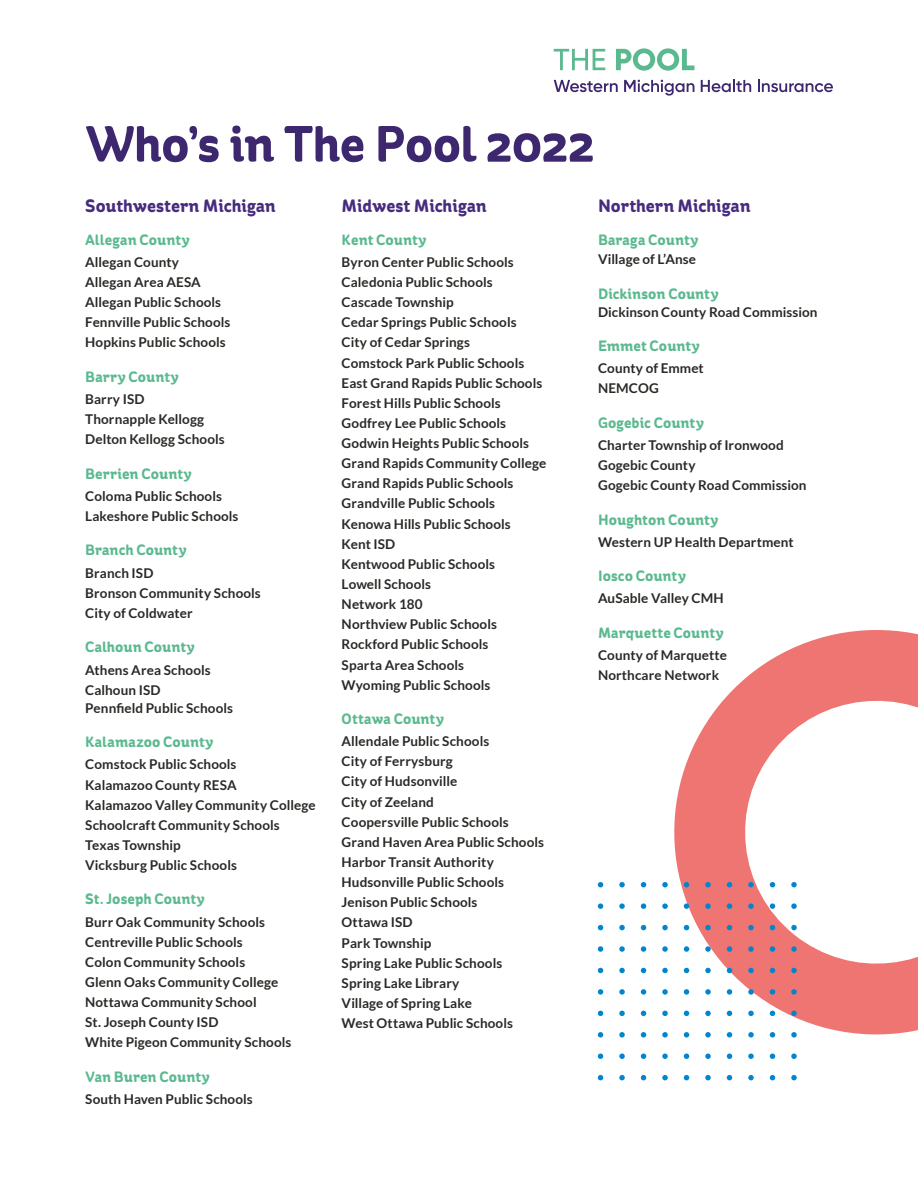
<style>
.page{position:relative;width:918px;height:1188px;background:#fff}
.page>*{position:absolute;margin:0;border:0;box-sizing:border-box;transform-origin:0 0}
.t1{font:700 51px "St Ryde";letter-spacing:-.01em;color:#3d276e}
.t2{font:700 18px "St Ryde";letter-spacing:-.005em;color:#472c7e}
.t3{font:700 15px "St Ryde";letter-spacing:.005em;color:#5bb98f}
.t4{font:700 13.5px/20.1px "Lato";letter-spacing:.005em;color:#292a26}
</style>
<div class="page">
<svg style="left:554px;top:80px;width:64px;height:12px"></svg>
<svg style="left:624px;top:80px;width:70px;height:16px"></svg>
<svg style="left:701px;top:79px;width:50px;height:13px"></svg>
<svg style="left:758px;top:80px;width:75px;height:12px"></svg>
<svg style="left:554px;top:49px;width:51px;height:21px"></svg>
<svg style="left:616px;top:48px;width:78px;height:23px"></svg>
<svg style="left:663px;top:630px;width:255px;height:427px"></svg>
<svg style="left:598px;top:882px;width:5px;height:5px"></svg>
<svg style="left:619px;top:882px;width:6px;height:5px"></svg>
<svg style="left:641px;top:882px;width:5px;height:5px"></svg>
<svg style="left:662px;top:882px;width:6px;height:5px"></svg>
<svg style="left:684px;top:882px;width:5px;height:5px"></svg>
<svg style="left:705px;top:882px;width:6px;height:5px"></svg>
<svg style="left:727px;top:882px;width:5px;height:5px"></svg>
<svg style="left:748px;top:882px;width:6px;height:5px"></svg>
<svg style="left:770px;top:882px;width:5px;height:5px"></svg>
<svg style="left:791px;top:882px;width:6px;height:5px"></svg>
<svg style="left:598px;top:903px;width:5px;height:6px"></svg>
<svg style="left:619px;top:903px;width:6px;height:6px"></svg>
<svg style="left:641px;top:903px;width:5px;height:6px"></svg>
<svg style="left:662px;top:903px;width:6px;height:6px"></svg>
<svg style="left:684px;top:903px;width:5px;height:6px"></svg>
<svg style="left:705px;top:903px;width:6px;height:6px"></svg>
<svg style="left:727px;top:903px;width:5px;height:6px"></svg>
<svg style="left:748px;top:903px;width:6px;height:6px"></svg>
<svg style="left:770px;top:903px;width:5px;height:6px"></svg>
<svg style="left:791px;top:903px;width:6px;height:6px"></svg>
<svg style="left:598px;top:925px;width:5px;height:5px"></svg>
<svg style="left:619px;top:925px;width:6px;height:5px"></svg>
<svg style="left:641px;top:925px;width:5px;height:5px"></svg>
<svg style="left:662px;top:925px;width:6px;height:5px"></svg>
<svg style="left:684px;top:925px;width:5px;height:5px"></svg>
<svg style="left:705px;top:925px;width:6px;height:5px"></svg>
<svg style="left:727px;top:925px;width:5px;height:5px"></svg>
<svg style="left:748px;top:925px;width:6px;height:5px"></svg>
<svg style="left:770px;top:925px;width:5px;height:5px"></svg>
<svg style="left:791px;top:925px;width:6px;height:5px"></svg>
<svg style="left:598px;top:946px;width:5px;height:6px"></svg>
<svg style="left:619px;top:946px;width:6px;height:6px"></svg>
<svg style="left:641px;top:946px;width:5px;height:6px"></svg>
<svg style="left:662px;top:946px;width:6px;height:6px"></svg>
<svg style="left:684px;top:946px;width:5px;height:6px"></svg>
<svg style="left:705px;top:946px;width:6px;height:6px"></svg>
<svg style="left:727px;top:946px;width:5px;height:6px"></svg>
<svg style="left:748px;top:946px;width:6px;height:6px"></svg>
<svg style="left:770px;top:946px;width:5px;height:6px"></svg>
<svg style="left:791px;top:946px;width:6px;height:6px"></svg>
<svg style="left:598px;top:968px;width:5px;height:5px"></svg>
<svg style="left:619px;top:968px;width:6px;height:5px"></svg>
<svg style="left:641px;top:968px;width:5px;height:5px"></svg>
<svg style="left:662px;top:968px;width:6px;height:5px"></svg>
<svg style="left:684px;top:968px;width:5px;height:5px"></svg>
<svg style="left:705px;top:968px;width:6px;height:5px"></svg>
<svg style="left:727px;top:968px;width:5px;height:5px"></svg>
<svg style="left:748px;top:968px;width:6px;height:5px"></svg>
<svg style="left:770px;top:968px;width:5px;height:5px"></svg>
<svg style="left:791px;top:968px;width:6px;height:5px"></svg>
<svg style="left:598px;top:989px;width:5px;height:6px"></svg>
<svg style="left:619px;top:989px;width:6px;height:6px"></svg>
<svg style="left:641px;top:989px;width:5px;height:6px"></svg>
<svg style="left:662px;top:989px;width:6px;height:6px"></svg>
<svg style="left:684px;top:989px;width:5px;height:6px"></svg>
<svg style="left:705px;top:989px;width:6px;height:6px"></svg>
<svg style="left:727px;top:989px;width:5px;height:6px"></svg>
<svg style="left:748px;top:989px;width:6px;height:6px"></svg>
<svg style="left:770px;top:989px;width:5px;height:6px"></svg>
<svg style="left:791px;top:989px;width:6px;height:6px"></svg>
<svg style="left:598px;top:1011px;width:5px;height:5px"></svg>
<svg style="left:619px;top:1011px;width:6px;height:5px"></svg>
<svg style="left:641px;top:1011px;width:5px;height:5px"></svg>
<svg style="left:662px;top:1011px;width:6px;height:5px"></svg>
<svg style="left:684px;top:1011px;width:5px;height:5px"></svg>
<svg style="left:705px;top:1011px;width:6px;height:5px"></svg>
<svg style="left:727px;top:1011px;width:5px;height:5px"></svg>
<svg style="left:748px;top:1011px;width:6px;height:5px"></svg>
<svg style="left:770px;top:1011px;width:5px;height:5px"></svg>
<svg style="left:791px;top:1011px;width:6px;height:5px"></svg>
<svg style="left:598px;top:1032px;width:5px;height:6px"></svg>
<svg style="left:619px;top:1032px;width:6px;height:6px"></svg>
<svg style="left:641px;top:1032px;width:5px;height:6px"></svg>
<svg style="left:662px;top:1032px;width:6px;height:6px"></svg>
<svg style="left:684px;top:1032px;width:5px;height:6px"></svg>
<svg style="left:705px;top:1032px;width:6px;height:6px"></svg>
<svg style="left:727px;top:1032px;width:5px;height:6px"></svg>
<svg style="left:748px;top:1032px;width:6px;height:6px"></svg>
<svg style="left:770px;top:1032px;width:5px;height:6px"></svg>
<svg style="left:791px;top:1032px;width:6px;height:6px"></svg>
<svg style="left:598px;top:1054px;width:5px;height:5px"></svg>
<svg style="left:619px;top:1054px;width:6px;height:5px"></svg>
<svg style="left:641px;top:1054px;width:5px;height:5px"></svg>
<svg style="left:662px;top:1054px;width:6px;height:5px"></svg>
<svg style="left:684px;top:1054px;width:5px;height:5px"></svg>
<svg style="left:705px;top:1054px;width:6px;height:5px"></svg>
<svg style="left:727px;top:1054px;width:5px;height:5px"></svg>
<svg style="left:748px;top:1054px;width:6px;height:5px"></svg>
<svg style="left:770px;top:1054px;width:5px;height:5px"></svg>
<svg style="left:791px;top:1054px;width:6px;height:5px"></svg>
<svg style="left:598px;top:1075px;width:5px;height:5px"></svg>
<svg style="left:619px;top:1075px;width:6px;height:5px"></svg>
<svg style="left:641px;top:1075px;width:5px;height:5px"></svg>
<svg style="left:662px;top:1075px;width:6px;height:5px"></svg>
<svg style="left:684px;top:1075px;width:5px;height:5px"></svg>
<svg style="left:705px;top:1075px;width:6px;height:5px"></svg>
<svg style="left:727px;top:1075px;width:5px;height:5px"></svg>
<svg style="left:748px;top:1075px;width:6px;height:5px"></svg>
<svg style="left:770px;top:1075px;width:5px;height:5px"></svg>
<svg style="left:791px;top:1075px;width:6px;height:5px"></svg>
<h1 class="t1" style="left:85px;top:114px;width:511px">Who’s in The Pool 2022</h1>
<h2 class="t2" style="left:85px;top:195px;width:192px">Southwestern Michigan</h2>
<p class="t3" style="left:85px;top:231px;width:106px">Allegan County</p>
<p class="t4" style="left:85px;top:252px;width:147px">Allegan County<br>Allegan Area AESA<br>Allegan Public Schools<br>Fennville Public Schools<br>Hopkins Public Schools</p>
<p class="t3" style="left:85px;top:368px;width:95px">Barry County</p>
<p class="t4" style="left:85px;top:389px;width:141px">Barry ISD<br>Thornapple Kellogg<br>Delton Kellogg Schools</p>
<p class="t3" style="left:85px;top:465px;width:108px">Berrien County</p>
<p class="t4" style="left:85px;top:486px;width:155px">Coloma Public Schools<br>Lakeshore Public Schools</p>
<p class="t3" style="left:85px;top:541px;width:103px">Branch County</p>
<p class="t4" style="left:85px;top:563px;width:177px">Branch ISD<br>Bronson Community Schools<br>City of Coldwater</p>
<p class="t3" style="left:85px;top:638px;width:111px">Calhoun County</p>
<p class="t4" style="left:85px;top:659px;width:127px">Athens Area Schools<br>Calhoun ISD</p>
<p class="t4" style="left:85px;top:698px;width:149px">Pennfield Public Schools</p>
<p class="t3" style="left:85px;top:733px;width:130px">Kalamazoo County</p>
<p class="t4" style="left:85px;top:754px;width:232px">Comstock Public Schools<br>Kalamazoo County RESA<br>Kalamazoo Valley Community College<br>Schoolcraft Community Schools<br>Texas Township<br>Vicksburg Public Schools</p>
<p class="t3" style="left:85px;top:890px;width:121px">St. Joseph County</p>
<p class="t4" style="left:85px;top:911px;width:208px">Burr Oak Community Schools<br>Centreville Public Schools<br>Colon Community Schools<br>Glenn Oaks Community College<br>Nottawa Community School<br>St. Joseph County ISD<br>White Pigeon Community Schools</p>
<p class="t3" style="left:85px;top:1068px;width:126px">Van Buren County</p>
<p class="t4" style="left:85px;top:1089px;width:169px">South Haven Public Schools</p>
<h2 class="t2" style="left:342px;top:195px;width:147px">Midwest Michigan</h2>
<p class="t3" style="left:342px;top:231px;width:86px">Kent County</p>
<p class="t4" style="left:342px;top:252px;width:206px">Byron Center Public Schools<br>Caledonia Public Schools<br>Cascade Township<br>Cedar Springs Public Schools<br>City of Cedar Springs<br>Comstock Park Public Schools<br>East Grand Rapids Public Schools<br>Forest Hills Public Schools<br>Godfrey Lee Public Schools<br>Godwin Heights Public Schools<br>Grand Rapids Community College<br>Grand Rapids Public Schools<br>Grandville Public Schools<br>Kenowa Hills Public Schools<br>Kent ISD<br>Kentwood Public Schools<br>Lowell Schools<br>Network 180<br>Northview Public Schools<br>Rockford Public Schools<br>Sparta Area Schools<br>Wyoming Public Schools</p>
<p class="t3" style="left:342px;top:710px;width:104px">Ottawa County</p>
<p class="t4" style="left:342px;top:731px;width:204px">Allendale Public Schools<br>City of Ferrysburg<br>City of Hudsonville<br>City of Zeeland<br>Coopersville Public Schools<br>Grand Haven Area Public Schools<br>Harbor Transit Authority<br>Hudsonville Public Schools<br>Jenison Public Schools<br>Ottawa ISD<br>Park Township<br>Spring Lake Public Schools<br>Spring Lake Library<br>Village of Spring Lake<br>West Ottawa Public Schools</p>
<h2 class="t2" style="left:598px;top:195px;width:154px">Northern Michigan</h2>
<p class="t3" style="left:598px;top:231px;width:102px">Baraga County</p>
<p class="t4" style="left:598px;top:249px;width:100px">Village of L’Anse</p>
<p class="t3" style="left:598px;top:284px;width:122px">Dickinson County</p>
<p class="t4" style="left:598px;top:301px;width:221px">Dickinson County Road Commission</p>
<p class="t3" style="left:598px;top:337px;width:103px">Emmet County</p>
<p class="t4" style="left:598px;top:358px;width:107px">County of Emmet<br>NEMCOG</p>
<p class="t3" style="left:598px;top:414px;width:108px">Gogebic County</p>
<p class="t4" style="left:598px;top:435px;width:210px">Charter Township of Ironwood<br>Gogebic County<br>Gogebic County Road Commission</p>
<p class="t3" style="left:598px;top:510px;width:122px">Houghton County</p>
<p class="t4" style="left:598px;top:532px;width:197px">Western UP Health Department</p>
<p class="t3" style="left:598px;top:567px;width:90px">Iosco County</p>
<p class="t4" style="left:598px;top:588px;width:127px">AuSable Valley CMH</p>
<p class="t3" style="left:598px;top:624px;width:127px">Marquette County</p>
<p class="t4" style="left:598px;top:645px;width:130px">County of Marquette<br>Northcare Network</p>
</div>
